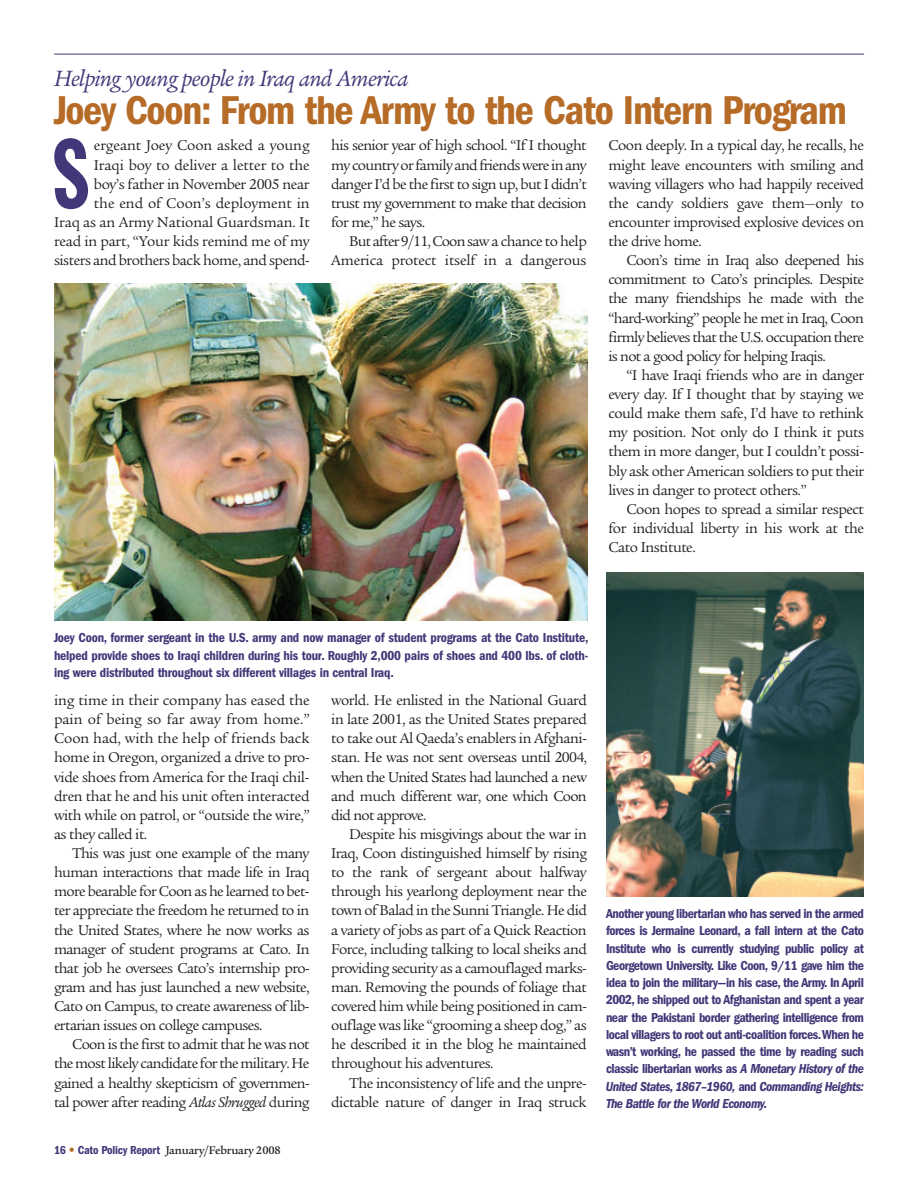
<style>
.page{position:relative;width:918px;height:1188px;background:#fff}
.page>*{position:absolute;margin:0;border:0;box-sizing:border-box;transform-origin:0 0}
.t1{font:95.85px "Franklin Gothic Extra Cond";color:#403878}
.t2{font:600 condensed 41.7px "Franklin Gothic";letter-spacing:-.03em;color:#b66b27}
.t3{font:italic 24px "Legacy Serif";letter-spacing:-.03em;color:#403878}
.t4{font:15.3px/19px "Legacy Serif";letter-spacing:-.03em;color:#231f20;text-align:justify}
.t5{font:15.3px/19px "Legacy Serif";letter-spacing:-.01em;color:#231f20;text-align:right}
.t6{font:600 condensed 13.5px/17.2px "Franklin Gothic";letter-spacing:-.035em;color:#403878;text-align:justify}
.t7{font:500 12px "Legacy Serif";letter-spacing:-.015em;color:#231f20}
.s1{font-style:italic}
.s2{font-family:"Franklin Gothic";font-weight:600;font-stretch:condensed;color:#403878}
.s3{font-family:"Franklin Gothic";font-weight:400;font-stretch:condensed;color:#b66b27}
</style>
<div class="page">
<hr style="left:54px;top:54px;width:810px;height:1px;background:#403878">
<img style="left:54px;top:284px;width:534px;height:337px">
<img style="left:606px;top:572px;width:258px;height:325px">
<h3 class="t3" style="left:54px;top:70px;width:356px">Helping young people in Iraq and America</h3>
<h2 class="t2" style="left:54px;top:96px;width:795px">Joey Coon: From the Army to the Cato Intern Program</h2>
<h1 class="t1" style="left:53px;top:140px;width:37px">S</h1>
<p class="t5" style="left:54px;top:138px;width:257px">ergeant Joey Coon asked a young<br>Iraqi boy to deliver a letter to the<br>boy’s father in November 2005 near<br>the end of Coon’s deployment in<br>Iraq as an Army National Guardsman. It read in part, “Your kids remind me of my sisters and brothers back home, and spend-</p>
<p class="t4" style="left:331px;top:138px;width:257px">his senior year of high school. “If I thought my country or family and friends were in any danger I’d be the first to sign up, but I didn’t trust my government to make that decision for me,” he says.</p>
<p class="t5" style="left:331px;top:233px;width:257px">But after 9/11, Coon saw a chance to help<br>America protect itself in a dangerous</p>
<p class="t4" style="left:608px;top:138px;width:257px">Coon deeply. In a typical day, he recalls, he might leave encounters with smiling and waving villagers who had happily received the candy soldiers gave them—only to encounter improvised explosive devices on the drive home.</p>
<p class="t4" style="left:608px;top:252px;width:257px;text-indent:18px">Coon’s time in Iraq also deepened his commitment to Cato’s principles. Despite the many friendships he made with the “hard-working” people he met in Iraq, Coon firmly believes that the U.S. occupation there is not a good policy for helping Iraqis.</p>
<p class="t4" style="left:608px;top:367px;width:257px;text-indent:18px">“I have Iraqi friends who are in danger every day. If I thought that by staying we could make them safe, I’d have to rethink my position. Not only do I think it puts them in more danger, but I couldn’t possi&shy;bly ask other American soldiers to put their lives in danger to protect others.”</p>
<p class="t4" style="left:608px;top:501px;width:257px;text-indent:18px">Coon hopes to spread a similar respect for individual liberty in his work at the Cato Institute.</p>
<p class="t6" style="left:54px;top:630px;width:536px">Joey Coon, former sergeant in the U.S. army and now manager of student programs at the Cato Institute, helped provide shoes to Iraqi children during his tour. Roughly 2,000 pairs of shoes and 400 lbs. of cloth&shy;ing were distributed throughout six different villages in central Iraq.</p>
<p class="t4" style="left:54px;top:692px;width:257px">ing time in their company has eased the pain of being so far away from home.” Coon had, with the help of friends back home in Oregon, organized a drive to pro&shy;vide shoes from America for the Iraqi chil&shy;dren that he and his unit often interacted with while on patrol, or “outside the wire,” as they called it.</p>
<p class="t4" style="left:54px;top:845px;width:257px;text-indent:18px">This was just one example of the many human interactions that made life in Iraq more bearable for Coon as he learned to bet&shy;ter appreciate the freedom he returned to in the United States, where he now works as manager of student programs at Cato. In that job he oversees Cato’s internship pro&shy;gram and has just launched a new website, Cato on Campus, to create awareness of lib&shy;ertarian issues on college campuses.</p>
<p class="t4" style="left:54px;top:1036px;width:257px;text-indent:18px">Coon is the first to admit that he was not the most likely candidate for the military. He gained a healthy skepticism of governmen&shy;tal power after reading <span class="s1">Atlas Shrugged</span> during</p>
<p class="t7" style="left:54px;top:1146px;width:228px"><span class="s2">16</span> <span class="s3">•</span> <span class="s2">Cato Policy Report</span> January/February 2008</p>
<p class="t4" style="left:331px;top:692px;width:257px">world. He enlisted in the National Guard in late 2001, as the United States prepared to take out Al Qaeda’s enablers in Afghani&shy;stan. He was not sent overseas until 2004, when the United States had launched a new and much different war, one which Coon did not approve.</p>
<p class="t4" style="left:331px;top:826px;width:257px;text-indent:18px">Despite his misgivings about the war in Iraq, Coon distinguished himself by rising to the rank of sergeant about halfway through his yearlong deployment near the town of Balad in the Sunni Triangle. He did a variety of jobs as part of a Quick Reaction Force, including talking to local sheiks and providing security as a camouflaged marks&shy;man. Removing the pounds of foliage that covered him while being positioned in cam&shy;ouflage was like “grooming a sheep dog,” as he described it in the blog he maintained throughout his adventures.</p>
<p class="t4" style="left:331px;top:1075px;width:257px;text-align:right">The inconsistency of life and the unpre&shy;dictable nature of danger in Iraq struck</p>
<p class="t6" style="left:606px;top:906px;width:260px">Another young libertarian who has served in the armed forces is Jermaine Leonard, a fall intern at the Cato Institute who is currently studying public policy at Georgetown University. Like Coon, 9/11 gave him the idea to join the military—in his case, the Army. In April 2002, he shipped out to Afghanistan and spent a year near the Pakistani border gathering intelligence from local villagers to root out anti-coalition forces.When he wasn’t working, he passed the time by reading such classic libertarian works as <span class="s1">A Monetary History of the United States, 1867–1960,</span> and <span class="s1">Commanding Heights:<br>The Battle for the World Economy.</span></p>
</div>
